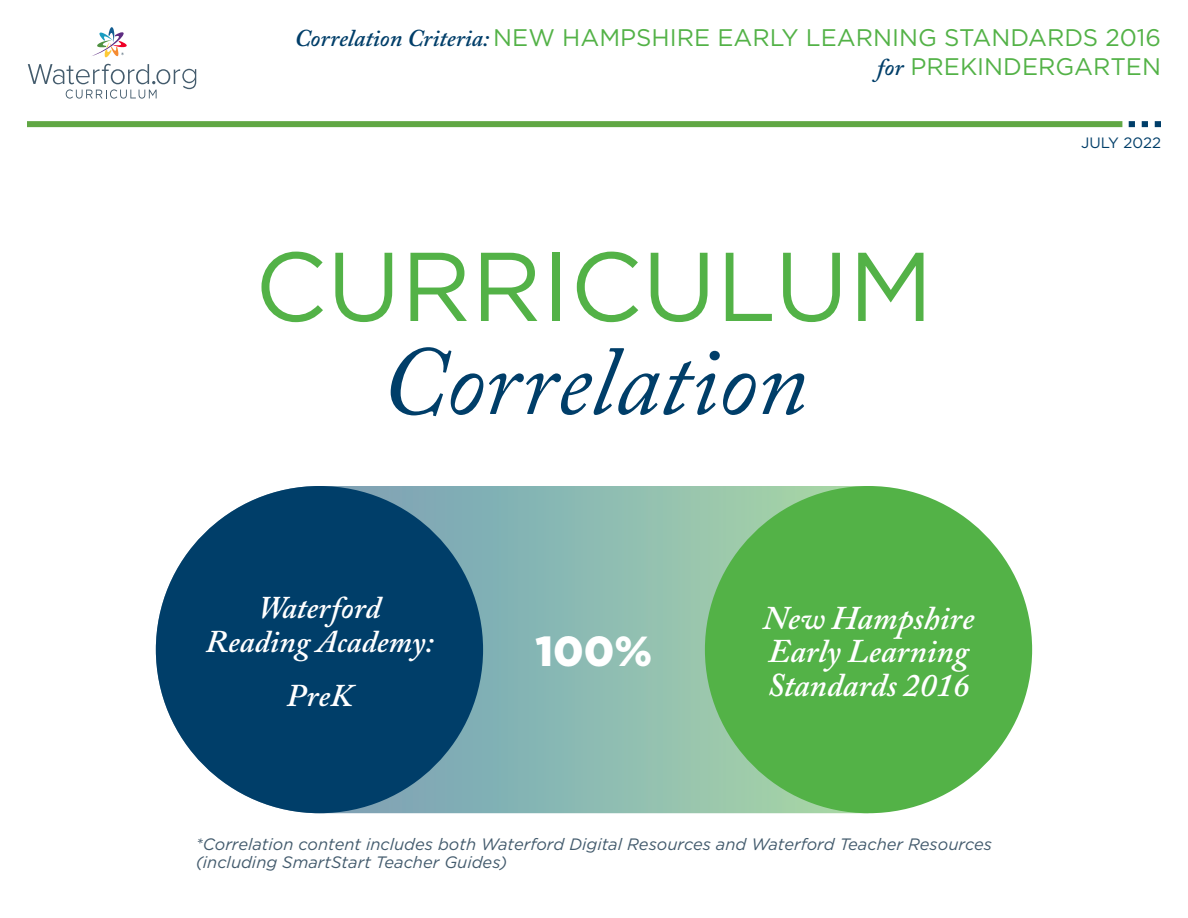
<style>
.page{position:relative;width:1188px;height:918px;background:#fff}
.page>*{position:absolute;margin:0;border:0;box-sizing:border-box;transform-origin:0 0}
.t1{font:italic 97.5px "Adobe Caslon Pro";color:#003e69}
.t2{font:97.5px "Gotham";color:#53b247}
.t3{font:900 42px "Gotham";color:#fff}
.t4{font:italic 600 33px/33.6px "Adobe Caslon Pro";color:#fff}
.t5{font:italic 600 31.5px/33.6px "Adobe Caslon Pro";color:#fff;text-align:center}
.t6{font:24px/28.8px "Gotham";color:#53b247;text-align:right}
.t7{font:italic 16.5px/18px "Gotham";color:#435b6d}
.t8{font:15px "Gotham";color:#003e69}
.s1{font-family:"Adobe Caslon Pro";font-weight:600;font-style:italic;color:#003e69}
</style>
<div class="page">
<svg style="left:156px;top:486px;width:700px;height:327px;background:#98c2b9"></svg>
<div style="left:156px;top:486px;width:327px;height:327px;background:#003e69;border-radius:50%"></div>
<div style="left:705px;top:486px;width:327px;height:327px;background:#53b247;border-radius:50%"></div>
<div style="left:27px;top:121px;width:1095px;height:6px;background:#60a744"></div>
<svg style="left:1129px;top:121px;width:6px;height:6px"></svg>
<svg style="left:1142px;top:121px;width:6px;height:6px"></svg>
<svg style="left:1155px;top:121px;width:6px;height:6px"></svg>
<svg style="left:28px;top:64px;width:168px;height:35px"></svg>
<svg style="left:92px;top:27px;width:35px;height:31px"></svg>
<h3 class="t6" style="left:295px;top:23px;width:868px"><span class="s1">Correlation Criteria:</span> NEW HAMPSHIRE EARLY LEARNING STANDARDS 2016 <span class="s1">for</span> PREKINDERGARTEN</h3>
<h1 class="t2" style="left:255px;top:224px;width:680px">CURRICULUM</h1>
<h1 class="t1" style="left:381px;top:323px;width:428px">Correlation</h1>
<h3 class="t5" style="left:206px;top:591px;width:229px">Waterford<br>Reading Academy:</h3>
<h3 class="t5" style="left:286px;top:678px;width:68px">PreK</h3>
<h2 class="t3" style="left:536px;top:623px;width:118px">100%</h2>
<h3 class="t4" style="left:763px;top:601px;width:213px">New Hampshire<br>Early Learning<br>Standards 2016</h3>
<p class="t7" style="left:196px;top:835px;width:798px">*Correlation content includes both Waterford Digital Resources and Waterford Teacher Resources (including SmartStart Teacher Guides)</p>
<p class="t8" style="left:1081px;top:133px;width:81px">JULY 2022</p>
</div>
